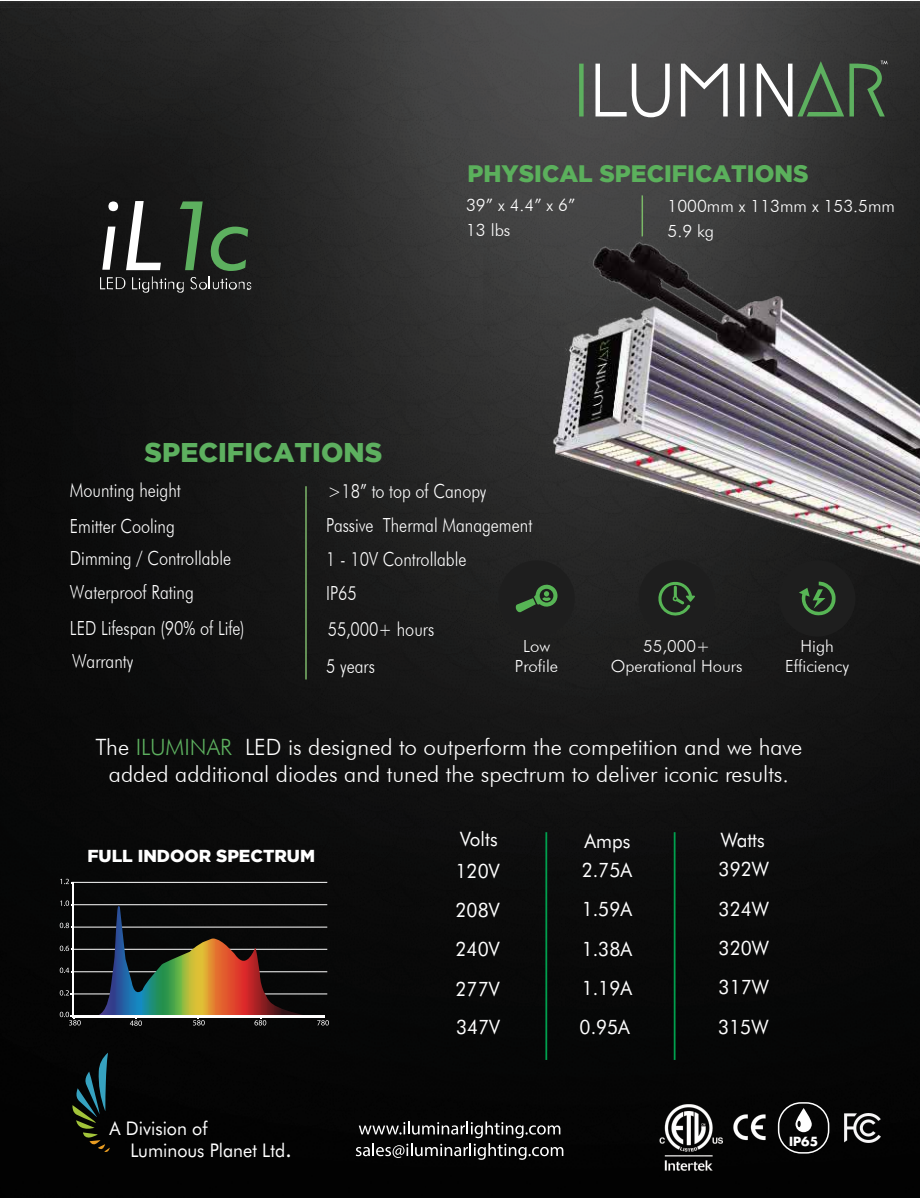
<style>
.page{position:relative;width:920px;height:1198px;background:#fff}
.page>*{position:absolute;margin:0;border:0;box-sizing:border-box;transform-origin:0 0}
.t1{font:92.1px "Futura BT";color:#5db05f}
.t2{font:900 27px "Gotham";color:#5db05f}
.t3{font:900 23.7px "Gotham";color:#5bb05c}
.t4{font:300 22.5px/27px "Futura BT";color:#fff;text-align:center}
.t5{font:19.8px/39.2px "Futura BT";color:#fff;text-align:justify;scale:.94 1}
.t6{font:300 19.5px "Futura BT";color:#fff;scale:.84 1}
.t7{font:18.9px/21.8px "Futura BT";color:#fff;scale:.95 1}
.t8{font:900 17.25px "Gotham";color:#fff}
.t9{font:300 17.1px "Futura BT";color:#fff}
.t10{font:300 16.65px/20.1px "Futura BT";color:#fff;text-align:center}
.t11{font:700 12.3px "Futura";color:#fff}
.s1{color:#5db05f}
.s2{font-size:25.05px}
</style>
<div class="page">
<img style="left:0;top:1px;width:919px;height:1197px">
<svg style="left:72px;top:1052px;width:38px;height:100px;background:#162723"></svg>
<svg style="left:356px;top:1121px;width:207px;height:38px;background:#333"></svg>
<svg style="left:579px;top:64px;width:4px;height:52px"></svg>
<svg style="left:595px;top:64px;width:74px;height:53px"></svg>
<svg style="left:739px;top:64px;width:5px;height:52px"></svg>
<svg style="left:680px;top:64px;width:47px;height:52px"></svg>
<svg style="left:756px;top:60px;width:131px;height:56px;background:#505e50"></svg>
<hr style="left:305px;top:486px;width:2px;height:193px;background:#7db86a">
<div style="left:779px;top:560px;width:76px;height:76px;background:#1e1e1e;border-radius:50%"></div>
<svg style="left:802px;top:601px;width:33px;height:15px"></svg>
<div style="left:638px;top:560px;width:76px;height:76px;background:#1e1e1e;border-radius:50%"></div>
<svg style="left:658px;top:601px;width:34px;height:15px"></svg>
<div style="left:498px;top:560px;width:76px;height:76px;background:#1e1e1e;border-radius:50%"></div>
<svg style="left:515px;top:601px;width:41px;height:11px"></svg>
<hr style="left:72px;top:882px;width:255px;height:1px;background:#fff">
<hr style="left:72px;top:904px;width:255px;height:1px;background:#fff">
<hr style="left:72px;top:927px;width:255px;height:1px;background:#fff">
<hr style="left:72px;top:949px;width:255px;height:1px;background:#fff">
<hr style="left:72px;top:971px;width:255px;height:1px;background:#fff">
<hr style="left:72px;top:993px;width:255px;height:1px;background:#fff">
<hr style="left:72px;top:881px;width:2px;height:135px;background:#fff">
<hr style="left:72px;top:1015px;width:252px;height:2px;background:#fff">
<svg style="left:93px;top:906px;width:236px;height:120px;background:#3e362a"></svg>
<svg style="left:60px;top:878px;width:14px;height:6px"></svg>
<svg style="left:60px;top:900px;width:12px;height:6px"></svg>
<svg style="left:60px;top:922px;width:12px;height:6px"></svg>
<svg style="left:60px;top:945px;width:12px;height:6px"></svg>
<svg style="left:60px;top:967px;width:12px;height:6px"></svg>
<svg style="left:60px;top:990px;width:12px;height:5px"></svg>
<svg style="left:60px;top:1011px;width:21px;height:14px"></svg>
<img style="left:752px;top:1115px;width:14px;height:25px">
<img style="left:731px;top:1115px;width:21px;height:25px">
<svg style="left:795px;top:1108px;width:16px;height:24px"></svg>
<div style="left:777px;top:1102px;width:52px;height:51px;border:2px solid #fff;border-radius:23px"></div>
<img style="left:844px;top:1113px;width:36px;height:29px">
<img style="left:659px;top:1104px;width:63px;height:66px">
<hr style="left:641px;top:195px;width:2px;height:41px;background:#7ab867">
<svg style="left:100px;top:277px;width:25px;height:12px"></svg>
<svg style="left:132px;top:276px;width:52px;height:17px"></svg>
<svg style="left:190px;top:276px;width:61px;height:14px"></svg>
<svg style="left:102px;top:201px;width:16px;height:69px"></svg>
<svg style="left:126px;top:201px;width:35px;height:69px"></svg>
<svg style="left:180px;top:201px;width:23px;height:69px;background:#355835"></svg>
<hr style="left:545px;top:832px;width:2px;height:228px;background:#00a04e">
<hr style="left:673px;top:832px;width:2px;height:228px;background:#00a04e">
<img style="left:0;top:57px;width:51px;height:666px">
<img style="left:484px;top:213px;width:435px;height:388px">
<h1 class="t1" style="left:205px;top:180px;width:55px">c</h1>
<h2 class="t2" style="left:144px;top:437px;width:239px">SPECIFICATIONS</h2>
<p class="t3" style="left:467px;top:159px;width:342px">PHYSICAL SPECIFICATIONS</p>
<p class="t9" style="left:466px;top:195px;width:111px">39” x 4.4” x 6”</p>
<p class="t9" style="left:667px;top:195px;width:229px">1000mm x 113mm x 153.5mm</p>
<p class="t9" style="left:466px;top:220px;width:46px">13 lbs</p>
<p class="t9" style="left:667px;top:220px;width:48px">5.9 kg</p>
<p class="t6" style="left:70px;top:478px;width:133px">Mounting height</p>
<p class="t6" style="left:328px;top:480px;width:190px">&gt;18” to top of Canopy</p>
<p class="t6" style="left:70px;top:514px;width:126px">Emitter Cooling</p>
<p class="t6" style="left:326px;top:513px;width:247px">Passive Thermal Management</p>
<p class="t6" style="left:70px;top:546px;width:193px">Dimming / Controllable</p>
<p class="t6" style="left:326px;top:547px;width:168px">1 - 10V Controllable</p>
<p class="t6" style="left:70px;top:580px;width:149px">Waterproof Rating</p>
<p class="t6" style="left:326px;top:581px;width:38px">IP65</p>
<p class="t6" style="left:70px;top:616px;width:209px">LED Lifespan (90% of Life)</p>
<p class="t6" style="left:328px;top:617px;width:128px">55,000+ hours</p>
<p class="t10" style="left:515px;top:636px;width:45px">Low<br>Profile</p>
<p class="t6" style="left:72px;top:649px;width:75px">Warranty</p>
<p class="t6" style="left:326px;top:654px;width:60px">5 years</p>
<p class="t10" style="left:611px;top:636px;width:133px">55,000+<br>Operational Hours</p>
<p class="t10" style="left:785px;top:636px;width:65px">High<br>Efficiency</p>
<p class="t4" style="left:95px;top:733px;width:708px">The <span class="s1">ILUMINAR</span> LED is designed to outperform the competition and we have added additional diodes and tuned the spectrum to deliver iconic results.</p>
<p class="t8" style="left:87px;top:846px;width:229px">FULL INDOOR SPECTRUM</p>
<p class="t7" style="left:130px;top:1117px;width:172px;text-indent:-21px">A Division of<br>Luminous Planet Ltd<span class="s2">.</span></p>
<p class="t5" style="left:460px;top:819px;width:41px">Volts</p>
<p class="t5" style="left:584px;top:821px;width:50px">Amps</p>
<p class="t5" style="left:720px;top:820px;width:48px">Watts</p>
<p class="t5" style="left:455px;top:851px;width:49px">120V 208V 240V 277V 347V</p>
<p class="t5" style="left:581px;top:850px;width:55px">2.75A 1.59A 1.38A 1.19A</p>
<p class="t5" style="left:718px;top:849px;width:55px">392W 324W 320W 317W</p>
<p class="t5" style="left:579px;top:1007px;width:55px">0.95A</p>
<p class="t5" style="left:718px;top:1007px;width:55px">315W</p>
<p class="t11" style="left:789px;top:1132px;width:31px">IP65</p>
</div>
